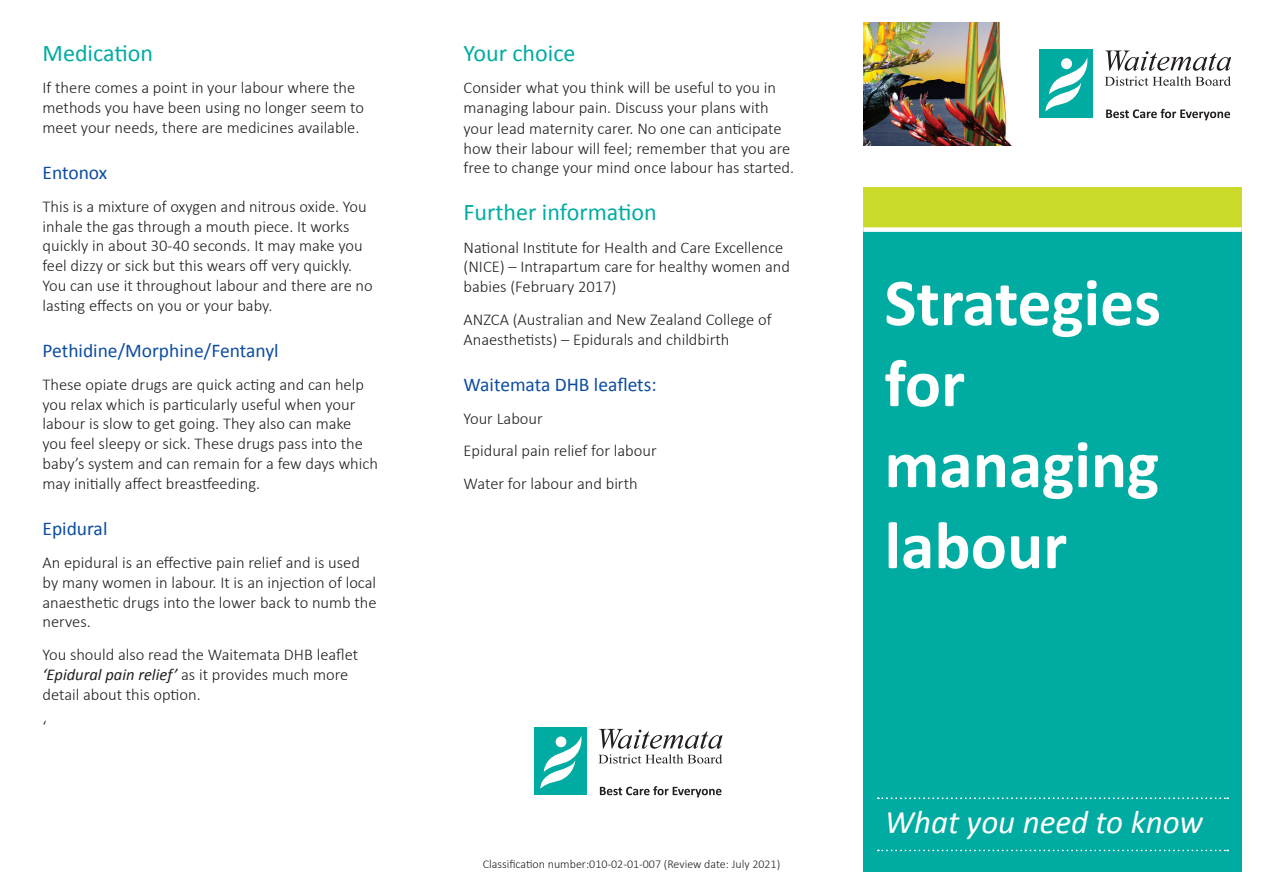
<style>
.page{position:relative;width:1263px;height:893px;background:#fff}
.page>*{position:absolute;margin:0;border:0;box-sizing:border-box;transform-origin:0 0}
.t1{font:700 67.5px/81px "Calibri";color:#fff}
.t2{font:italic 33px "Calibri";color:#fff}
.t3{font:24px "Calibri";color:#00aca2}
.t4{font:19.5px "Calibri";color:#0d4da1}
.t5{font:300 16.5px/19.8px "Calibri";color:#231f20}
.t6{font:300 12px "Calibri";color:#231f20}
.s1{font-weight:400;font-style:italic}
</style>
<div class="page">
<div style="left:863px;top:187px;width:379px;height:43px;background:#cadb2a"></div>
<img style="left:863px;top:23px;width:148px;height:122px">
<div style="left:863px;top:230px;width:379px;height:642px;background:#00aca2"></div>
<div style="left:1040px;top:49px;width:53px;height:69px;background:#00aca2"></div>
<svg style="left:1045px;top:57px;width:43px;height:54px"></svg>
<svg style="left:1105px;top:51px;width:126px;height:35px"></svg>
<svg style="left:1106px;top:109px;width:124px;height:11px"></svg>
<svg style="left:878px;top:850px;width:350px;height:1px"></svg>
<svg style="left:878px;top:797px;width:350px;height:2px"></svg>
<div style="left:535px;top:728px;width:52px;height:67px;background:#00aca2"></div>
<svg style="left:540px;top:736px;width:42px;height:53px"></svg>
<svg style="left:598px;top:729px;width:124px;height:34px"></svg>
<svg style="left:600px;top:786px;width:121px;height:11px"></svg>
<div style="left:863px;top:227px;width:379px;height:5px;background:#fff"></div>
<h3 class="t3" style="left:43px;top:38px;width:112px">Medication</h3>
<p class="t5" style="left:43px;top:78px;width:323px">If there comes a point in your labour where the methods you have been using no longer seem to meet your needs, there are medicines available.</p>
<p class="t4" style="left:43px;top:161px;width:66px">Entonox</p>
<p class="t5" style="left:43px;top:196px;width:332px">This is a mixture of oxygen and nitrous oxide. You inhale the gas through a mouth piece. It works quickly in about 30-40 seconds. It may make you feel dizzy or sick but this wears off very quickly.<br>You can use it throughout labour and there are no lasting effects on you or your baby.</p>
<p class="t4" style="left:43px;top:339px;width:238px">Pethidine/Morphine/Fentanyl</p>
<p class="t5" style="left:43px;top:374px;width:337px">These opiate drugs are quick acting and can help you relax which is particularly useful when your labour is slow to get going. They also can make you feel sleepy or sick. These drugs pass into the baby’s system and can remain for a few days which may initially affect breastfeeding.</p>
<p class="t4" style="left:43px;top:517px;width:66px">Epidural</p>
<p class="t5" style="left:43px;top:552px;width:336px">An epidural is an effective pain relief and is used by many women in labour. It is an injection of local anaesthetic drugs into the lower back to numb the nerves.</p>
<p class="t5" style="left:43px;top:644px;width:317px">You should also read the Waitemata DHB leaflet <span class="s1">‘Epidural pain relief’</span> as it provides much more detail about this option.</p>
<p class="t5" style="left:43px;top:716px;width:6px">‘</p>
<h3 class="t3" style="left:463px;top:38px;width:113px">Your choice</h3>
<p class="t5" style="left:463px;top:77px;width:332px">Consider what you think will be useful to you in managing labour pain. Discuss your plans with your lead maternity carer. No one can anticipate how their labour will feel; remember that you are free to change your mind once labour has started.</p>
<h3 class="t3" style="left:463px;top:197px;width:195px">Further information</h3>
<p class="t5" style="left:463px;top:237px;width:328px">National Institute for Health and Care Excellence (NICE) – Intrapartum care for healthy women and babies (February 2017)</p>
<p class="t5" style="left:463px;top:309px;width:310px">ANZCA (Australian and New Zealand College of<br>Anaesthetists) – Epidurals and childbirth</p>
<p class="t4" style="left:463px;top:372px;width:195px">Waitemata DHB leaflets:</p>
<p class="t5" style="left:463px;top:402px;width:195px;line-height:32.5px">Your Labour<br>Epidural pain relief for labour<br>Water for labour and birth</p>
<p class="t6" style="left:483px;top:856px;width:299px">Classification number:010-02-01-007 (Review date: July 2021)</p>
<h1 class="t1" style="left:884px;top:262px;width:278px">Strategies for managing labour</h1>
<h2 class="t2" style="left:885px;top:800px;width:320px">What you need to know</h2>
</div>
